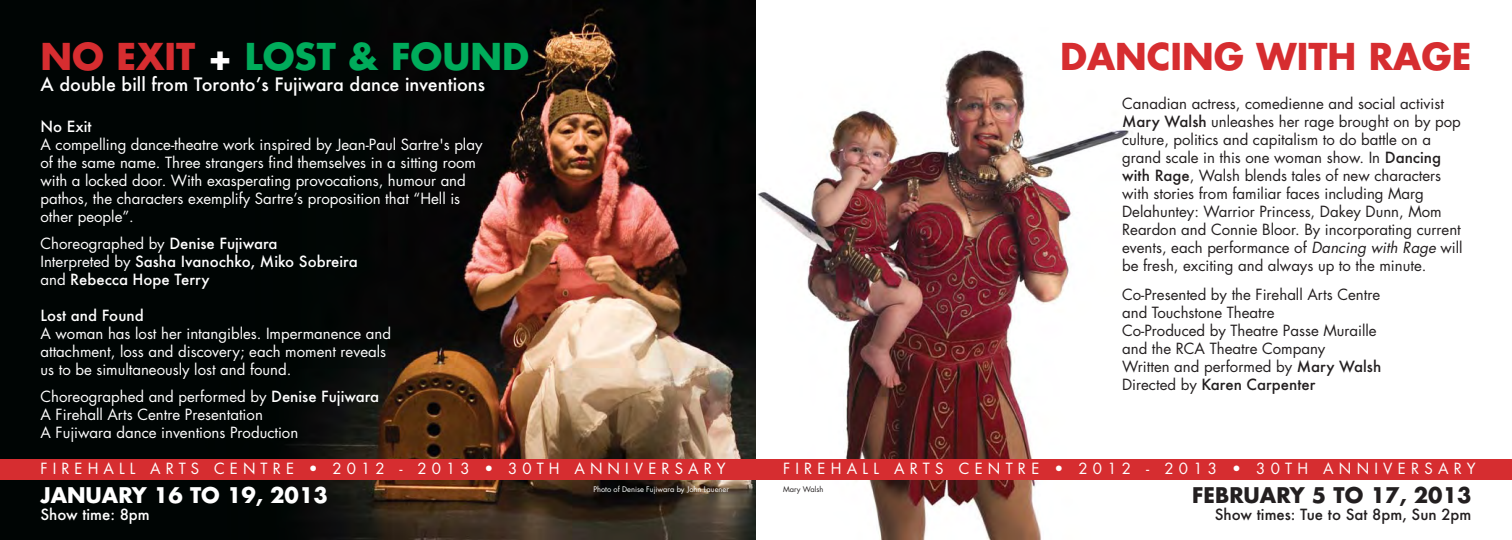
<style>
.page{position:relative;width:1512px;height:540px;background:#fff}
.page>*{position:absolute;margin:0;border:0;box-sizing:border-box;transform-origin:0 0}
.t1{font:700 36px "Futura";color:#00ac5b}
.t2{font:700 36px "Futura";color:#d62d30}
.t3{font:700 21px "Futura";color:#fff}
.t4{font:700 21px "Futura";color:#231f20}
.t5{font:500 18px "Futura";color:#fff}
.t6{font:15px/18px "Futura";color:#231f20}
.t7{font:15px/18px "Futura";color:#fff}
.t8{font:500 15px/18px "Futura";color:#fff}
.t9{font:15px "Futura";letter-spacing:.34em;color:#fff}
.t10{font:15px "Futura";letter-spacing:.35em;color:#fff}
.t11{font:500 15px "Futura";color:#231f20}
.t12{font:7.5px "Futura";color:#fff}
.t13{font:7.5px "Futura";color:#231f20}
.s1{color:#d62d30}
.s2{color:#fff}
.s3{font-weight:400}
.s4{font-weight:500}
.s5{font-style:italic}
</style>
<div class="page">
<img style="left:0;top:0;width:756px;height:540px">
<div style="left:0;top:459px;width:756px;height:20px;background:#d62d30"></div>
<img style="left:756px;top:50px;width:399px;height:490px">
<div style="left:756px;top:459px;width:756px;height:20px;background:#d62d30"></div>
<h1 class="t1" style="left:40px;top:41px;width:490px"><span class="s1">NO EXIT</span> <span class="s2">+</span> LOST &amp; FOUND</h1>
<p class="t5" style="left:40px;top:77px;width:446px">A double bill from Toronto’s Fujiwara dance inventions</p>
<p class="t8" style="left:40px;top:119px;width:53px">No Exit</p>
<p class="t7" style="left:40px;top:137px;width:444px">A compelling dance-theatre work inspired by Jean-Paul Sartre's play of the same name. Three strangers find themselves in a sitting room with a locked door. With exasperating provocations, humour and pathos, the characters exemplify Sartre’s proposition that “Hell is other people”.</p>
<p class="t8" style="left:40px;top:236px;width:319px"><span class="s3">Choreographed by</span> Denise Fujiwara<br><span class="s3">Interpreted by</span> Sasha Ivanochko, Miko Sobreira <span class="s3">and</span> Rebecca Hope Terry</p>
<p class="t8" style="left:40px;top:308px;width:105px">Lost and Found</p>
<p class="t7" style="left:40px;top:326px;width:352px">A woman has lost her intangibles. Impermanence and attachment, loss and discovery; each moment reveals us to be simultaneously lost and found.</p>
<p class="t7" style="left:40px;top:389px;width:340px">Choreographed and performed by <span class="s4">Denise Fujiwara<br></span>A Firehall Arts Centre Presentation<br>A Fujiwara dance inventions Production</p>
<h1 class="t2" style="left:1060px;top:41px;width:413px">DANCING WITH RAGE</h1>
<p class="t6" style="left:1122px;top:96px;width:342px">Canadian actress, comedienne and social activist <span class="s4">Mary Walsh</span> unleashes her rage brought on by pop culture, politics and capitalism to do battle on a grand scale in this one woman show. In <span class="s4">Dancing with Rage</span>, Walsh blends tales of new characters with stories from familiar faces including Marg Delahuntey: Warrior Princess, Dakey Dunn, Mom Reardon and Connie Bloor. By incorporating current events, each performance of <span class="s5">Dancing with Rage</span> will be fresh, exciting and always up to the minute.</p>
<p class="t6" style="left:1122px;top:287px;width:261px">Co-Presented by the Firehall Arts Centre and Touchstone Theatre<br>Co-Produced by Theatre Passe Muraille and the RCA Theatre Company<br>Written and performed by <span class="s4">Mary Walsh<br></span>Directed by <span class="s4">Karen Carpenter</span></p>
<p class="t9" style="left:40px;top:461px;width:687px">FIREHALL ARTS CENTRE • 2012 - 2013 • 30TH ANNIVERSARY</p>
<p class="t10" style="left:783px;top:461px;width:694px">FIREHALL ARTS CENTRE • 2012 - 2013 • 30TH ANNIVERSARY</p>
<h2 class="t3" style="left:40px;top:486px;width:289px">JANUARY 16 TO 19, 2013</h2>
<p class="t8" style="left:40px;top:507px;width:111px">Show time: 8pm</p>
<p class="t12" style="left:593px;top:486px;width:137px">Photo of Denise Fujiwara by John Lauener</p>
<p class="t13" style="left:783px;top:486px;width:42px">Mary Walsh</p>
<h2 class="t4" style="left:1192px;top:486px;width:281px">FEBRUARY 5 TO 17, 2013</h2>
<p class="t11" style="left:1215px;top:508px;width:258px">Show times: Tue to Sat 8pm, Sun 2pm</p>
</div>
